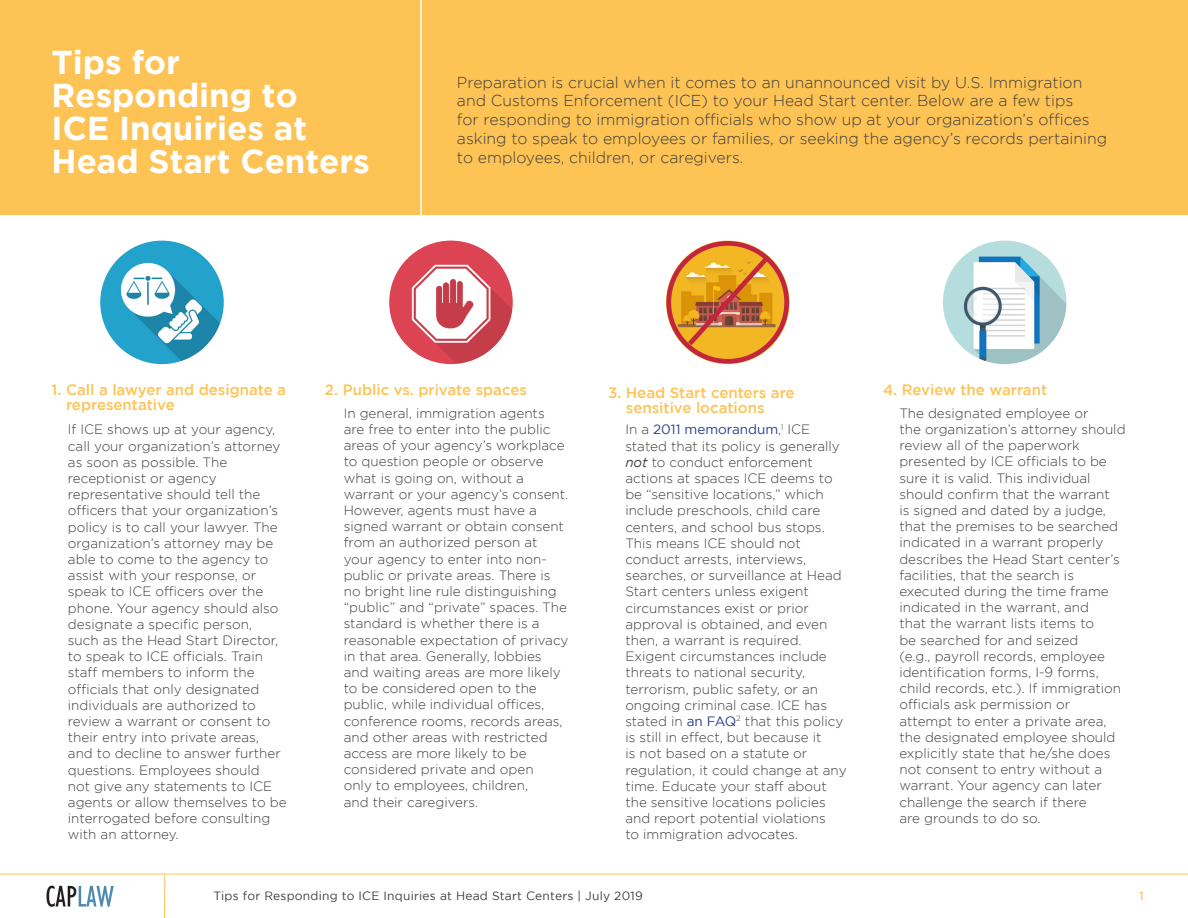
<style>
.page{position:relative;width:1188px;height:918px;background:#fff}
.page>*{position:absolute;margin:0;border:0;box-sizing:border-box;transform-origin:0 0}
.t1{font:700 33px/33px "Gotham";color:#fff}
.t2{font:300 15.75px/18.9px "Gotham";color:#3e3e3f}
.t3{font:500 15px/15px "Gotham";color:#fec355}
.t4{font:300 13.5px/16.2px "Gotham";color:#3e3e3f}
.t5{font:12px "Gotham";letter-spacing:.02em;color:#3e3e3f}
.t6{font:500 12px "Gotham";color:#fec965}
.s1{font-weight:400;color:#253f8e}
.s2{font-weight:400;font-style:italic}
</style>
<div class="page">
<div style="left:0;top:0;width:1188px;height:214px;background:#fec355"></div>
<hr style="left:420px;top:0;width:2px;height:226px;background:#fff">
<img style="left:389px;top:241px;width:124px;height:123px;border-radius:62px">
<img style="left:943px;top:241px;width:123px;height:123px;border-radius:62px">
<hr style="left:0;top:874px;width:1188px;height:1px;background:#fec355">
<img style="left:100px;top:241px;width:124px;height:123px;border-radius:62px">
<hr style="left:164px;top:874px;width:1px;height:44px;background:#fec355">
<img style="left:46px;top:885px;width:68px;height:22px">
<img style="left:666px;top:241px;width:124px;height:123px;border-radius:62px">
<div style="left:666px;top:241px;width:123px;height:123px;border:5px solid #c2263f;border-radius:50%"></div>
<svg style="left:683px;top:250px;width:91px;height:100px;background:#db9330"></svg>
<p class="t1" style="left:52px;top:45px;width:320px">Tips for<br>Responding to<br>ICE Inquiries at<br>Head Start Centers</p>
<p class="t2" style="left:457px;top:72px;width:652px">Preparation is crucial when it comes to an unannounced visit by U.S. Immigration and Customs Enforcement (ICE) to your Head Start center. Below are a few tips<br>for responding to immigration officials who show up at your organization’s offices asking to speak to employees or families, or seeking the agency’s records pertaining to employees, children, or caregivers.</p>
<p class="t3" style="left:66px;top:382px;width:221px;text-indent:-14px">1. Call a lawyer and designate a representative</p>
<p class="t4" style="left:68px;top:421px;width:220px">If ICE shows up at your agency, call your organization’s attorney as soon as possible. The receptionist or agency representative should tell the officers that your organization’s policy is to call your lawyer. The organization’s attorney may be able to come to the agency to assist with your response, or speak to ICE officers over the phone. Your agency should also designate a specific person,<br>such as the Head Start Director, to speak to ICE officials. Train staff members to inform the officials that only designated individuals are authorized to review a warrant or consent to their entry into private areas, and to decline to answer further questions. Employees should<br>not give any statements to ICE agents or allow themselves to be interrogated before consulting with an attorney.</p>
<p class="t3" style="left:325px;top:382px;width:204px">2. Public vs. private spaces</p>
<p class="t4" style="left:344px;top:405px;width:226px">In general, immigration agents are free to enter into the public areas of your agency’s workplace to question people or observe what is going on, without a warrant or your agency’s consent.<br>However, agents must have a signed warrant or obtain consent from an authorized person at your agency to enter into non&shy;public or private areas. There is no bright line rule distinguishing “public” and “private” spaces. The standard is whether there is a reasonable expectation of privacy in that area. Generally, lobbies and waiting areas are more likely to be considered open to the public, while individual offices, conference rooms, records areas, and other areas with restricted access are more likely to be considered private and open<br>only to employees, children,<br>and their caregivers.</p>
<p class="t3" style="left:626px;top:385px;width:170px;text-indent:-18px">3. Head Start centers are sensitive locations</p>
<p class="t4" style="left:625px;top:421px;width:223px">In a <span class="s1">2011 memorandum</span>,<sup>1</sup> ICE stated that its policy is generally <span class="s2">not</span> to conduct enforcement actions at spaces ICE deems to be “sensitive locations,” which include preschools, child care centers, and school bus stops.<br>This means ICE should not conduct arrests, interviews, searches, or surveillance at Head<br>Start centers unless exigent circumstances exist or prior approval is obtained, and even then, a warrant is required.<br>Exigent circumstances include threats to national security, terrorism, public safety, or an ongoing criminal case. ICE has stated in <span class="s1">an FAQ</span><sup>2</sup> that this policy is still in effect, but because it<br>is not based on a statute or regulation, it could change at any time. Educate your staff about the sensitive locations policies and report potential violations<br>to immigration advocates.</p>
<p class="t3" style="left:883px;top:382px;width:166px">4. Review the warrant</p>
<p class="t4" style="left:899px;top:405px;width:228px">The designated employee or<br>the organization’s attorney should review all of the paperwork presented by ICE officials to be sure it is valid. This individual should confirm that the warrant<br>is signed and dated by a judge, that the premises to be searched indicated in a warrant properly describes the Head Start center’s facilities, that the search is executed during the time frame indicated in the warrant, and<br>that the warrant lists items to<br>be searched for and seized<br>(e.g., payroll records, employee identification forms, I-9 forms, child records, etc.). If immigration officials ask permission or attempt to enter a private area, the designated employee should explicitly state that he/she does not consent to entry without a warrant. Your agency can later challenge the search if there<br>are grounds to do so.</p>
<p class="t5" style="left:214px;top:889px;width:431px">Tips for Responding to ICE Inquiries at Head Start Centers | July 2019</p>
<p class="t6" style="left:1139px;top:889px;width:6px">1</p>
</div>
